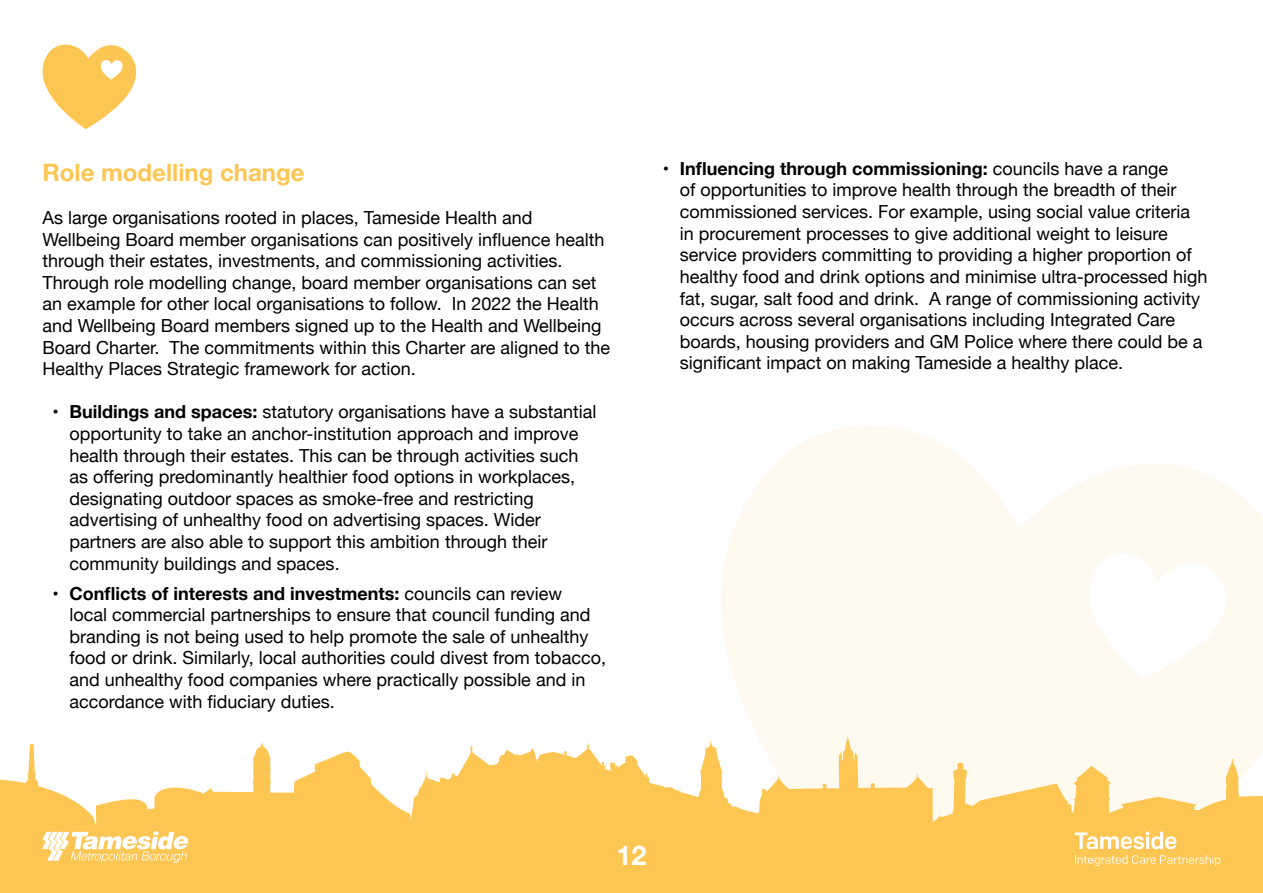
<style>
.page{position:relative;width:1263px;height:893px;background:#fff}
.page>*{position:absolute;margin:0;border:0;box-sizing:border-box;transform-origin:0 0}
.t1{font:700 27px "Helvetica Neue";color:#fff}
.t2{font:700 24px "Helvetica Neue";color:#fdc652}
.t3{font:18px/21.6px "Helvetica Neue";color:#000}
.s1{font-weight:700}
</style>
<div class="page">
<svg style="left:721px;top:425px;width:542px;height:311px;fill:#fffaf0"></svg>
<svg style="left:0;top:736px;width:1263px;height:157px;fill:#fdc652"></svg>
<svg style="left:1075px;top:855px;width:145px;height:11px;background:#fdd174"></svg>
<svg style="left:1075px;top:831px;width:101px;height:18px"></svg>
<svg style="left:42px;top:831px;width:147px;height:32px"></svg>
<svg style="left:42px;top:44px;width:95px;height:85px"></svg>
<h2 class="t2" style="left:43px;top:153px;width:264px">Role modelling change</h2>
<p class="t3" style="left:43px;top:208px;width:569px">As large organisations rooted in places, Tameside Health and Wellbeing Board member organisations can positively influence health through their estates, investments, and commissioning activities.<br>Through role modelling change, board member organisations can set an example for other local organisations to follow. In 2022 the Health and Wellbeing Board members signed up to the Health and Wellbeing Board Charter. The commitments within this Charter are aligned to the Healthy Places Strategic framework for action.</p>
<p class="t3" style="left:70px;top:402px;width:528px;text-indent:-17px"><span class="s1">• Buildings and spaces:</span> statutory organisations have a substantial opportunity to take an anchor-institution approach and improve health through their estates. This can be through activities such as offering predominantly healthier food options in workplaces, designating outdoor spaces as smoke-free and restricting advertising of unhealthy food on advertising spaces. Wider partners are also able to support this ambition through their community buildings and spaces.</p>
<p class="t3" style="left:70px;top:583px;width:538px;text-indent:-17px"><span class="s1">• Conflicts of interests and investments:</span> councils can review<br>local commercial partnerships to ensure that council funding and branding is not being used to help promote the sale of unhealthy food or drink. Similarly, local authorities could divest from tobacco, and unhealthy food companies where practically possible and in accordance with fiduciary duties.</p>
<p class="t3" style="left:680px;top:159px;width:529px;text-indent:-17px"><span class="s1">• Influencing through commissioning:</span> councils have a range<br>of opportunities to improve health through the breadth of their commissioned services. For example, using social value criteria in procurement processes to give additional weight to leisure service providers committing to providing a higher proportion of healthy food and drink options and minimise ultra-processed high fat, sugar, salt food and drink. A range of commissioning activity occurs across several organisations including Integrated Care boards, housing providers and GM Police where there could be a significant impact on making Tameside a healthy place.</p>
<h1 class="t1" style="left:616px;top:834px;width:32px">12</h1>
</div>
